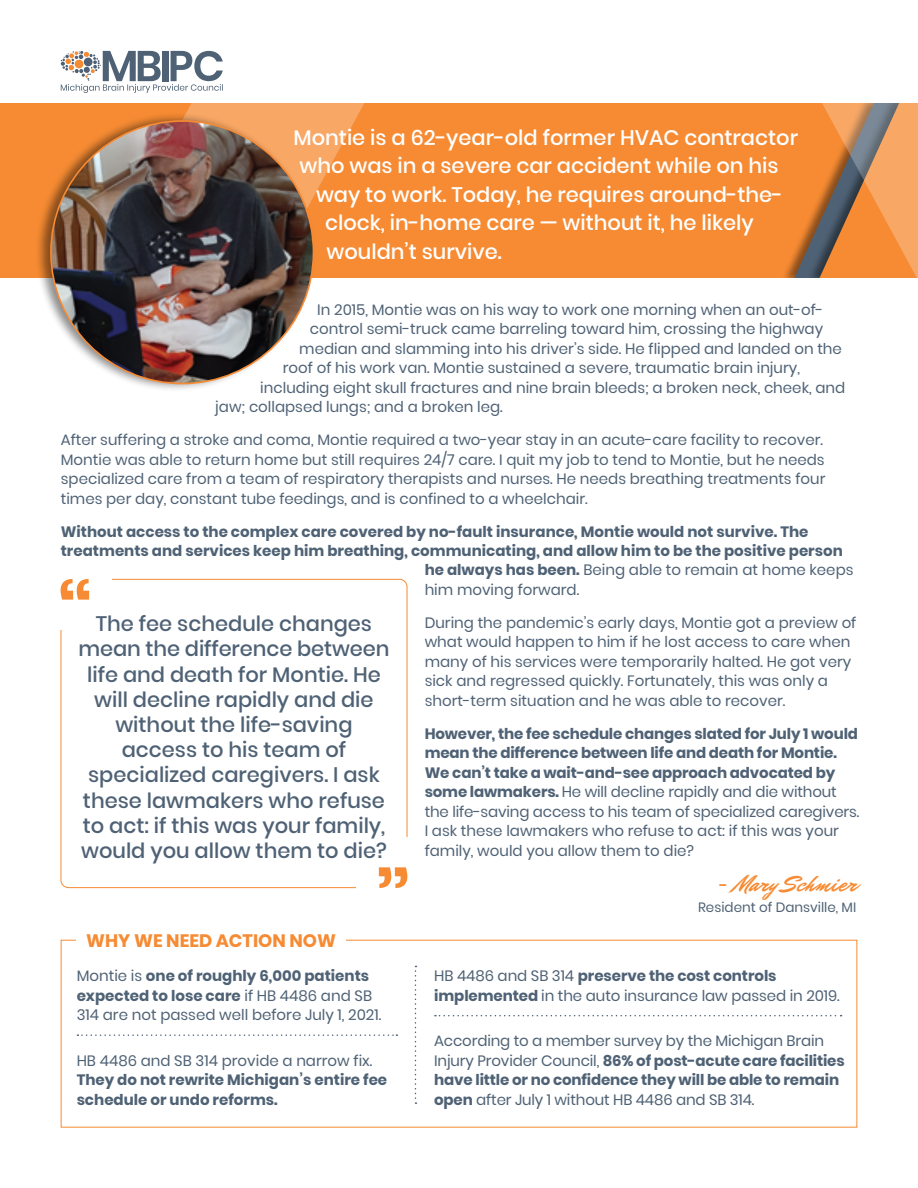
<style>
.page{position:relative;width:918px;height:1188px;background:#fff}
.page>*{position:absolute;margin:0;border:0;box-sizing:border-box;transform-origin:0 0}
.t1{font:24px "Mr Dafoe";color:#f68b33}
.t2{font:500 21px/25.2px "Poppins";color:#4f6275;text-align:center}
.t3{font:500 21px "Poppins";color:#fff}
.t4{font:700 18px "Poppins";color:#f68b33}
.t5{font:15px/19.5px "Poppins";color:#4f6275}
.t6{font:700 15px/19.5px "Poppins";color:#4f6275}
.t7{font:13.5px "Poppins";color:#4f6275}
.s1{font-weight:700}
</style>
<div class="page">
<div style="left:0;top:103px;width:887px;height:176px;background:#f68b33"></div>
<svg style="left:186px;top:103px;width:178px;height:176px"></svg>
<div style="left:782px;top:96px;width:136px;height:189px;background:#000;opacity:.45"></div>
<svg style="left:794px;top:103px;width:124px;height:176px"></svg>
<div style="left:0;top:279px;width:918px;height:20px;background:#fff"></div>
<div style="left:0;top:86px;width:918px;height:17px;background:#fff"></div>
<svg style="left:61px;top:51px;width:162px;height:42px"></svg>
<div style="left:61px;top:579px;width:346px;height:309px;border:1px solid #f68b33;border-radius:8px"></div>
<div style="left:59px;top:577px;width:53px;height:53px;background:#fff"></div>
<div style="left:356px;top:837px;width:53px;height:53px;background:#fff"></div>
<svg style="left:61px;top:579px;width:28px;height:21px"></svg>
<svg style="left:379px;top:867px;width:28px;height:21px"></svg>
<svg style="left:77px;top:1034px;width:320px;height:2px"></svg>
<svg style="left:435px;top:1015px;width:407px;height:1px"></svg>
<svg style="left:415px;top:966px;width:1px;height:138px"></svg>
<div style="left:36px;top:113px;width:279px;height:279px;background:#000;opacity:.45"></div>
<img style="left:51px;top:121px;width:262px;height:263px;border-radius:131px">
<h2 class="t3" style="left:294px;top:125px;width:506px">Montie is a 62-year-old former HVAC contractor</h2>
<h2 class="t3" style="left:300px;top:154px;width:481px">who was in a severe car accident while on his</h2>
<h2 class="t3" style="left:316px;top:182px;width:469px">way to work. Today, he requires around-the-</h2>
<h2 class="t3" style="left:325px;top:211px;width:430px">clock, in-home care — without it, he likely</h2>
<h2 class="t3" style="left:327px;top:239px;width:177px">wouldn’t survive.</h2>
<p class="t5" style="left:317px;top:300px;width:508px">In 2015, Montie was on his way to work one morning when an out-of-</p>
<p class="t5" style="left:310px;top:320px;width:515px">control semi-truck came barreling toward him, crossing the highway</p>
<p class="t5" style="left:299px;top:339px;width:544px">median and slamming into his driver’s side. He flipped and landed on the</p>
<p class="t5" style="left:283px;top:359px;width:519px">roof of his work van. Montie sustained a severe, traumatic brain injury,</p>
<p class="t5" style="left:260px;top:378px;width:587px">including eight skull fractures and nine brain bleeds; a broken neck, cheek, and</p>
<p class="t5" style="left:215px;top:398px;width:289px">jaw; collapsed lungs; and a broken leg.</p>
<p class="t5" style="left:61px;top:431px;width:766px">After suffering a stroke and coma, Montie required a two-year stay in an acute-care facility to recover.<br>Montie was able to return home but still requires 24/7 care. I quit my job to tend to Montie, but he needs specialized care from a team of respiratory therapists and nurses. He needs breathing treatments four times per day, constant tube feedings, and is confined to a wheelchair.</p>
<p class="t6" style="left:61px;top:522px;width:749px">Without access to the complex care covered by no-fault insurance, Montie would not survive. The</p>
<p class="t6" style="left:61px;top:542px;width:784px">treatments and services keep him breathing, communicating, and allow him to be the positive person</p>
<p class="t5" style="left:425px;top:560px;width:430px"><span class="s1">he always has been.</span> Being able to remain at home keeps</p>
<p class="t5" style="left:425px;top:580px;width:156px">him moving forward.</p>
<p class="t5" style="left:425px;top:613px;width:433px">During the pandemic’s early days, Montie got a preview of what would happen to him if he lost access to care when many of his services were temporarily halted. He got very sick and regressed quickly. Fortunately, this was only a short-term situation and he was able to recover.</p>
<p class="t5" style="left:425px;top:724px;width:436px"><span class="s1">However, the fee schedule changes slated for July 1 would mean the difference between life and death for Montie.<br>We can’t take a wait-and-see approach advocated by some lawmakers.</span> He will decline rapidly and die without the life-saving access to his team of specialized caregivers.<br>I ask these lawmakers who refuse to act: if this was your family, would you allow them to die?</p>
<p class="t2" style="left:79px;top:611px;width:312px">The fee schedule changes mean the difference between life and death for Montie. He will decline rapidly and die without the life-saving access to his team of specialized caregivers. I ask these lawmakers who refuse to act: if this was your family, would you allow them to die?</p>
<p class="t4" style="left:86px;top:930px;width:251px">WHY WE NEED ACTION NOW</p>
<p class="t5" style="left:77px;top:967px;width:306px">Montie is <span class="s1">one of roughly 6,000 patients expected to lose care</span> if HB 4486 and SB<br>314 are not passed well before July 1, 2021.</p>
<p class="t5" style="left:77px;top:1051px;width:297px">HB 4486 and SB 314 provide a narrow fix.</p>
<p class="t6" style="left:77px;top:1070px;width:312px">They do not rewrite Michigan’s entire fee schedule or undo reforms.</p>
<h1 class="t1" style="left:714px;top:867px;width:144px">- Mary Schmier</h1>
<p class="t7" style="left:698px;top:899px;width:160px">Resident of Dansville, MI</p>
<p class="t5" style="left:434px;top:967px;width:407px">HB 4486 and SB 314 <span class="s1">preserve the cost controls implemented</span> in the auto insurance law passed in 2019.</p>
<p class="t5" style="left:434px;top:1031px;width:412px">According to a member survey by the Michigan Brain Injury Provider Council, <span class="s1">86% of post-acute care facilities have little or no confidence they will be able to remain open</span> after July 1 without HB 4486 and SB 314.</p>
</div>
